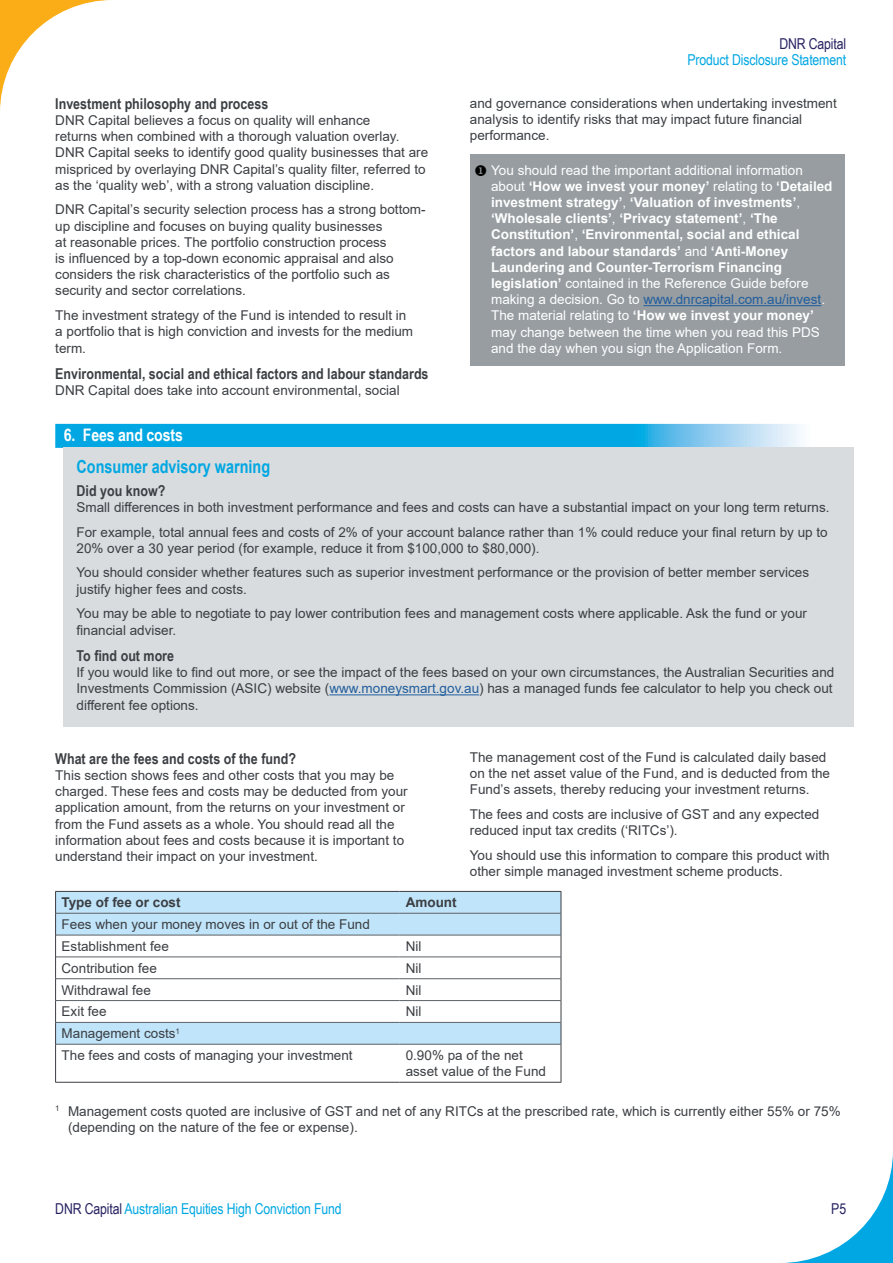
<style>
.page{position:relative;width:893px;height:1263px;background:#fff}
.page>*{position:absolute;margin:0;border:0;box-sizing:border-box;transform-origin:0 0}
.t1{font:700 18px "Arial";color:#00a7e2;scale:.8 1}
.t2{font:700 17.25px "Arial Narrow";letter-spacing:-.01em;color:#fff}
.t3{font:700 15px "Arial Narrow";color:#3b3e42}
.t4{font:15px "Arial Narrow";letter-spacing:-.01em;color:#00a7e2}
.t5{font:15px "Arial Narrow";letter-spacing:-.01em;color:#262262}
.t6{font:13.5px/16.2px "Arial";color:#3b3e42}
.t7{font:700 13.5px/16.2px "Arial";color:#fff}
.t8{font:700 13.5px "Arial";color:#3b3e42}
.s1{color:#000}
.s2{font-weight:400}
.s3{font-weight:400;color:#215e9e}
.s4{color:#215e9e}
.s5{color:#262262}
</style>
<div class="page">
<svg style="left:782px;top:1152px;width:111px;height:111px"></svg>
<svg style="left:0;top:0;width:110px;height:110px"></svg>
<div style="left:470px;top:155px;width:375px;height:211px;background:#979da1"></div>
<hr style="left:643px;top:305px;width:178px;height:1px;background:#215e9e">
<svg style="left:55px;top:424px;width:745px;height:24px;fill:#00a7e2"></svg>
<div style="left:64px;top:447px;width:790px;height:280px;background:#d8dcde"></div>
<hr style="left:329px;top:694px;width:150px;height:1px;background:#215e9e">
<svg style="left:56px;top:892px;width:505px;height:152px"></svg>
<hr style="left:56px;top:956px;width:344px;height:1px;background:#5c6266">
<hr style="left:400px;top:956px;width:161px;height:1px;background:#5c6266">
<hr style="left:56px;top:978px;width:344px;height:1px;background:#5c6266">
<hr style="left:400px;top:978px;width:161px;height:1px;background:#5c6266">
<hr style="left:56px;top:1000px;width:344px;height:1px;background:#5c6266">
<hr style="left:400px;top:1000px;width:161px;height:1px;background:#5c6266">
<hr style="left:56px;top:913px;width:344px;height:1px;background:#5c6266">
<hr style="left:400px;top:913px;width:161px;height:1px;background:#5c6266">
<hr style="left:56px;top:935px;width:344px;height:1px;background:#5c6266">
<hr style="left:400px;top:935px;width:161px;height:1px;background:#5c6266">
<hr style="left:56px;top:1022px;width:344px;height:1px;background:#5c6266">
<hr style="left:400px;top:1022px;width:161px;height:1px;background:#5c6266">
<hr style="left:56px;top:1044px;width:344px;height:1px;background:#5c6266">
<hr style="left:400px;top:1044px;width:161px;height:1px;background:#5c6266">
<hr style="left:55px;top:891px;width:345px;height:1px;background:#3b3e42">
<hr style="left:400px;top:891px;width:161px;height:1px;background:#3b3e42">
<svg style="left:561px;top:892px;width:1px;height:152px"></svg>
<svg style="left:55px;top:892px;width:1px;height:152px"></svg>
<hr style="left:55px;top:1044px;width:1px;height:38px;background:#3b3e42">
<hr style="left:561px;top:1044px;width:1px;height:38px;background:#3b3e42">
<hr style="left:55px;top:1082px;width:345px;height:1px;background:#3b3e42">
<hr style="left:400px;top:1082px;width:161px;height:1px;background:#3b3e42">
<p class="t3" style="left:55px;top:92px;width:214px">Investment philosophy and process</p>
<p class="t6" style="left:55px;top:112px;width:374px">DNR Capital believes a focus on quality will enhance<br>returns when combined with a thorough valuation overlay.<br>DNR Capital seeks to identify good quality businesses that are mispriced by overlaying DNR Capital’s quality filter, referred to as the ‘quality web’, with a strong valuation discipline.</p>
<p class="t6" style="left:55px;top:201px;width:372px">DNR Capital’s security selection process has a strong bottom&shy;up discipline and focuses on buying quality businesses<br>at reasonable prices. The portfolio construction process<br>is influenced by a top-down economic appraisal and also considers the risk characteristics of the portfolio such as security and sector correlations.</p>
<p class="t6" style="left:55px;top:307px;width:359px">The investment strategy of the Fund is intended to result in a portfolio that is high conviction and invests for the medium term.</p>
<p class="t3" style="left:55px;top:362px;width:375px">Environmental, social and ethical factors and labour standards</p>
<p class="t6" style="left:55px;top:382px;width:346px">DNR Capital does take into account environmental, social</p>
<p class="t5" style="left:779px;top:33px;width:68px">DNR Capital</p>
<p class="t4" style="left:687px;top:49px;width:160px">Product Disclosure Statement</p>
<p class="t6" style="left:470px;top:95px;width:368px">and governance considerations when undertaking investment analysis to identify risks that may impact future financial performance.</p>
<p class="t7" style="left:491px;top:162px;width:343px;text-indent:-17px"><span class="s1">◆</span> <span class="s2">You should read the important additional information about</span> ‘How we invest your money’ <span class="s2">relating to</span> ‘Detailed investment strategy’<span class="s2">,</span> ‘Valuation of investments’<span class="s2">, </span>‘Wholesale clients’<span class="s2">,</span> ‘Privacy statement’<span class="s2">,</span> ‘The Constitution’<span class="s2">,</span> ‘Environmental, social and ethical factors and labour standards’ <span class="s2">and</span> ‘Anti-Money Laundering and Counter-Terrorism Financing legislation’ <span class="s2">contained in the Reference Guide before making a decision. Go to</span> <span class="s3">www.dnrcapital.com.au/invest</span><span class="s2">.<br>The material relating to</span> ‘How we invest your money’ <span class="s2">may change between the time when you read this PDS and the day when you sign the Application Form.</span></p>
<p class="t2" style="left:64px;top:422px;width:121px">6. Fees and costs</p>
<h1 class="t1" style="left:77px;top:454px;width:244px">Consumer advisory warning</h1>
<p class="t3" style="left:77px;top:479px;width:90px">Did you know?</p>
<p class="t6" style="left:77px;top:495px;width:755px;line-height:24.8px">Small differences in both investment performance and fees and costs can have a substantial impact on your long term returns.<br>For example, total annual fees and costs of 2% of your account balance rather than 1% could reduce your final return by up to</p>
<p class="t6" style="left:77px;top:535px;width:734px;line-height:24.8px">20% over a 30 year period (for example, reduce it from $100,000 to $80,000).<br>You should consider whether features such as superior investment performance or the provision of better member services</p>
<p class="t6" style="left:77px;top:576px;width:732px;line-height:24.8px">justify higher fees and costs.<br>You may be able to negotiate to pay lower contribution fees and management costs where applicable. Ask the fund or your</p>
<p class="t6" style="left:77px;top:622px;width:101px">financial adviser.</p>
<p class="t3" style="left:77px;top:644px;width:99px">To find out more</p>
<p class="t6" style="left:77px;top:664px;width:759px">If you would like to find out more, or see the impact of the fees based on your own circumstances, the Australian Securities and<br>Investments Commission (ASIC) website (<span class="s4">www.moneysmart.gov.au</span>) has a managed funds fee calculator to help you check out different fee options.</p>
<p class="t3" style="left:55px;top:747px;width:242px">What are the fees and costs of the fund?</p>
<p class="t6" style="left:55px;top:767px;width:354px">This section shows fees and other costs that you may be charged. These fees and costs may be deducted from your application amount, from the returns on your investment or from the Fund assets as a whole. You should read all the information about fees and costs because it is important to understand their impact on your investment.</p>
<p class="t8" style="left:62px;top:893px;width:121px">Type of fee or cost</p>
<p class="t8" style="left:406px;top:893px;width:52px">Amount</p>
<p class="t6" style="left:62px;top:913px;width:310px;line-height:21.9px">Fees when your money moves in or out of the Fund<br>Establishment fee</p>
<p class="t6" style="left:406px;top:938px;width:17px">Nil</p>
<p class="t6" style="left:470px;top:749px;width:362px">The management cost of the Fund is calculated daily based on the net asset value of the Fund, and is deducted from the<br>Fund’s assets, thereby reducing your investment returns.</p>
<p class="t6" style="left:470px;top:806px;width:351px">The fees and costs are inclusive of GST and any expected reduced input tax credits (‘RITCs’).</p>
<p class="t6" style="left:470px;top:847px;width:361px">You should use this information to compare this product with other simple managed investment scheme products.</p>
<p class="t6" style="left:62px;top:960px;width:97px">Contribution fee</p>
<p class="t6" style="left:406px;top:960px;width:17px">Nil</p>
<p class="t6" style="left:62px;top:982px;width:91px">Withdrawal fee</p>
<p class="t6" style="left:406px;top:982px;width:17px">Nil</p>
<p class="t6" style="left:62px;top:1003px;width:47px">Exit fee</p>
<p class="t6" style="left:406px;top:1003px;width:17px">Nil</p>
<p class="t6" style="left:62px;top:1022px;width:293px;line-height:21.8px">Management costs<sup>1<br></sup>The fees and costs of managing your investment</p>
<p class="t6" style="left:406px;top:1047px;width:142px">0.90% pa of the net asset value of the Fund</p>
<p class="t6" style="left:68px;top:1103px;width:774px;text-indent:-13px"><sup>1</sup> Management costs quoted are inclusive of GST and net of any RITCs at the prescribed rate, which is currently either 55% or 75% (depending on the nature of the fee or expense).</p>
<p class="t4" style="left:55px;top:1198px;width:288px"><span class="s5">DNR Capital</span> Australian Equities High Conviction Fund</p>
<p class="t5" style="left:831px;top:1198px;width:16px">P5</p>
</div>
